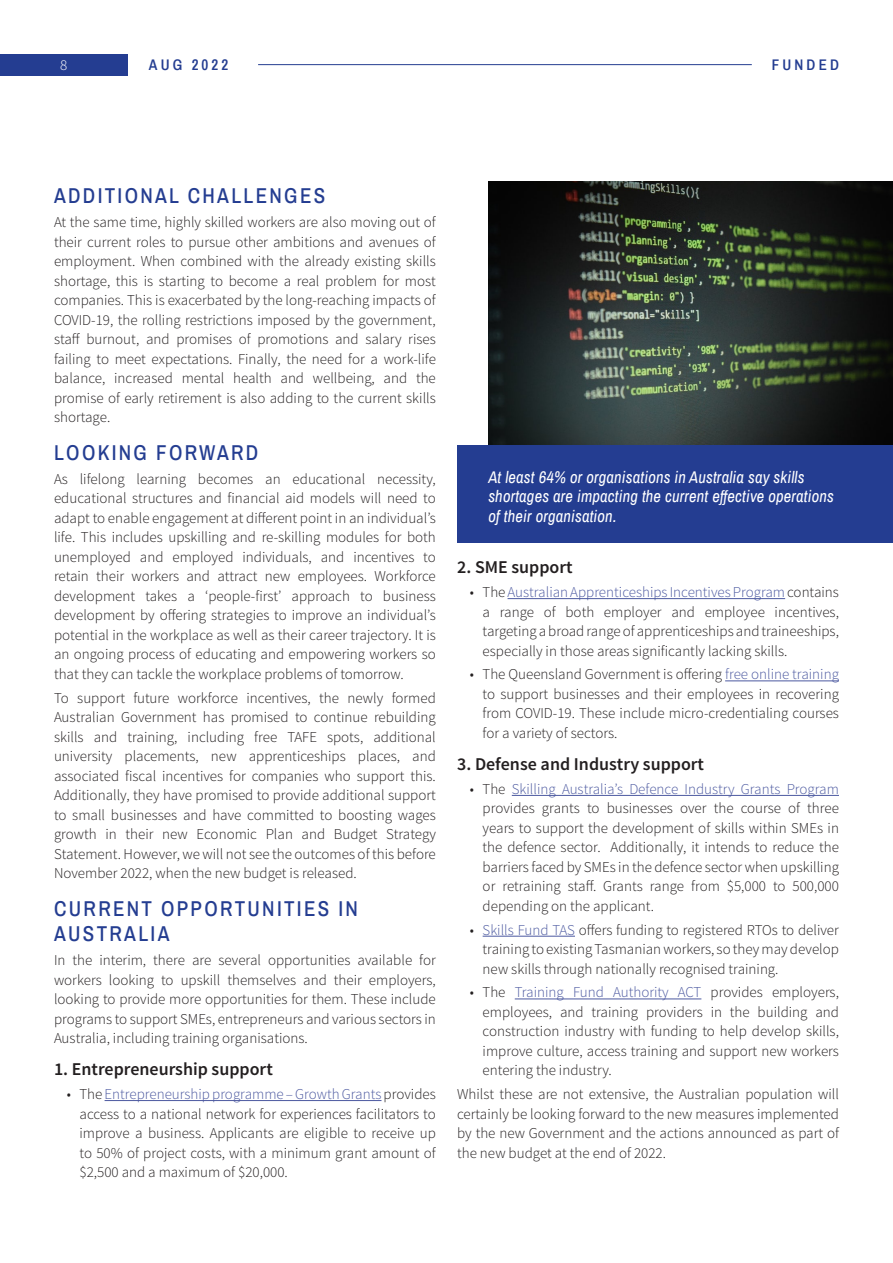
<style>
.page{position:relative;width:893px;height:1263px;background:#fff}
.page>*{position:absolute;margin:0;border:0;box-sizing:border-box;transform-origin:0 0}
.Article_Heading{font:500 21px/25.2px "Archivo Narrow";letter-spacing:.11em;color:#243d91}
.Article_Subheading{font:600 18px "Source Sans Pro";color:#231f20}
.Callout_Caption{font:italic 16.5px/19.8px "Archivo Narrow";letter-spacing:.01em;color:#fff}
.Article_Pg{font:300 15px/19.5px "Source Sans Pro";color:#231f20;text-align:justify}
.t1{font:600 15px "Archivo Narrow";letter-spacing:.21em;color:#243d91}
.t2{font:300 15px "Source Sans Pro";color:#fff}
.s1{color:#4c59a0}
</style>
<div class="page">
<div style="left:0;top:54px;width:128px;height:21px;background:#243d91"></div>
<hr style="left:258px;top:64px;width:494px;height:1px;background:#243d91">
<hr style="left:105px;top:1100px;width:276px;height:1px;background:#4c59a0">
<hr style="left:508px;top:598px;width:277px;height:1px;background:#4c59a0">
<hr style="left:725px;top:680px;width:114px;height:1px;background:#4c59a0">
<hr style="left:512px;top:795px;width:327px;height:1px;background:#4c59a0">
<hr style="left:483px;top:936px;width:92px;height:1px;background:#4c59a0">
<hr style="left:515px;top:998px;width:186px;height:1px;background:#4c59a0">
<img style="left:488px;top:182px;width:405px;height:262px">
<div style="left:457px;top:445px;width:436px;height:98px;background:#243d91"></div>
<p class="t2" style="left:60px;top:56px;width:9px">8</p>
<p class="t1" style="left:149px;top:54px;width:81px">AUG 2022</p>
<p class="t1" style="left:772px;top:54px;width:68px">FUNDED</p>
<p class="Article_Heading" style="left:54px;top:183px;width:273px">ADDITIONAL CHALLENGES</p>
<p class="Article_Pg" style="left:54px;top:212px;width:383px">At the same time, highly skilled workers are also moving out of their current roles to pursue other ambitions and avenues of employment. When combined with the already existing skills shortage, this is starting to become a real problem for most companies. This is exacerbated by the long-reaching impacts of COVID-19, the rolling restrictions imposed by the government, staff burnout, and promises of promotions and salary rises failing to meet expectations. Finally, the need for a work-life balance, increased mental health and wellbeing, and the promise of early retirement is also adding to the current skills shortage.</p>
<p class="Article_Heading" style="left:54px;top:439px;width:206px">LOOKING FORWARD</p>
<p class="Article_Pg" style="left:54px;top:469px;width:383px">As lifelong learning becomes an educational necessity, educational structures and financial aid models will need to adapt to enable engagement at different point in an individual’s life. This includes upskilling and re-skilling modules for both unemployed and employed individuals, and incentives to retain their workers and attract new employees. Workforce development takes a ‘people-first’ approach to business development by offering strategies to improve an individual’s potential in the workplace as well as their career trajectory. It is an ongoing process of educating and empowering workers so that they can tackle the workplace problems of tomorrow.</p>
<p class="Article_Pg" style="left:54px;top:688px;width:383px">To support future workforce incentives, the newly formed Australian Government has promised to continue rebuilding skills and training, including free TAFE spots, additional university placements, new apprenticeships places, and associated fiscal incentives for companies who support this.<br>Additionally, they have promised to provide additional support to small businesses and have committed to boosting wages growth in their new Economic Plan and Budget Strategy Statement. However, we will not see the outcomes of this before November 2022, when the new budget is released.</p>
<p class="Article_Heading" style="left:54px;top:895px;width:305px">CURRENT OPPORTUNITIES IN<br>AUSTRALIA</p>
<p class="Article_Pg" style="left:54px;top:950px;width:383px">In the interim, there are several opportunities available for workers looking to upskill themselves and their employers, looking to provide more opportunities for them. These include programs to support SMEs, entrepreneurs and various sectors in Australia, including training organisations.</p>
<p class="Article_Subheading" style="left:54px;top:1058px;width:220px">1. Entrepreneurship support</p>
<p class="Article_Pg" style="left:80px;top:1084px;width:358px;text-indent:-13px">• The <span class="s1">Entrepreneurship programme – Growth Grants</span> provides access to a national network for experiences facilitators to improve a business. Applicants are eligible to receive up to 50% of project costs, with a minimum grant amount of $2,500 and a maximum of $20,000.</p>
<p class="Callout_Caption" style="left:488px;top:466px;width:347px">At least 64% or organisations in Australia say skills shortages are impacting the current effective operations of their organisation.</p>
<p class="Article_Subheading" style="left:457px;top:556px;width:117px">2. SME support</p>
<p class="Article_Pg" style="left:483px;top:582px;width:358px;text-indent:-13px">• The <span class="s1">Australian Apprenticeships Incentives Program</span> contains a range of both employer and employee incentives, targeting a broad range of apprenticeships and traineeships, especially in those areas significantly lacking skills.</p>
<p class="Article_Pg" style="left:483px;top:665px;width:358px;text-indent:-13px">• The Queensland Government is offering <span class="s1">free online training </span>to support businesses and their employees in recovering from COVID-19. These include micro-credentialing courses for a variety of sectors.</p>
<p class="Article_Subheading" style="left:457px;top:753px;width:249px">3. Defense and Industry support</p>
<p class="Article_Pg" style="left:483px;top:779px;width:358px;text-indent:-13px">• The <span class="s1">Skilling Australia’s Defence Industry Grants Program </span>provides grants to businesses over the course of three years to support the development of skills within SMEs in the defence sector. Additionally, it intends to reduce the barriers faced by SMEs in the defence sector when upskilling or retraining staff. Grants range from $5,000 to 500,000 depending on the applicant.</p>
<p class="Article_Pg" style="left:483px;top:920px;width:358px;text-indent:-13px">• <span class="s1">Skills Fund TAS</span> offers funding to registered RTOs to deliver training to existing Tasmanian workers, so they may develop new skills through nationally recognised training.</p>
<p class="Article_Pg" style="left:483px;top:983px;width:358px;text-indent:-13px">• The <span class="s1">Training Fund Authority ACT</span> provides employers, employees, and training providers in the building and construction industry with funding to help develop skills, improve culture, access training and support new workers entering the industry.</p>
<p class="Article_Pg" style="left:457px;top:1084px;width:383px">Whilst these are not extensive, the Australian population will certainly be looking forward to the new measures implemented by the new Government and the actions announced as part of the new budget at the end of 2022.</p>
</div>
